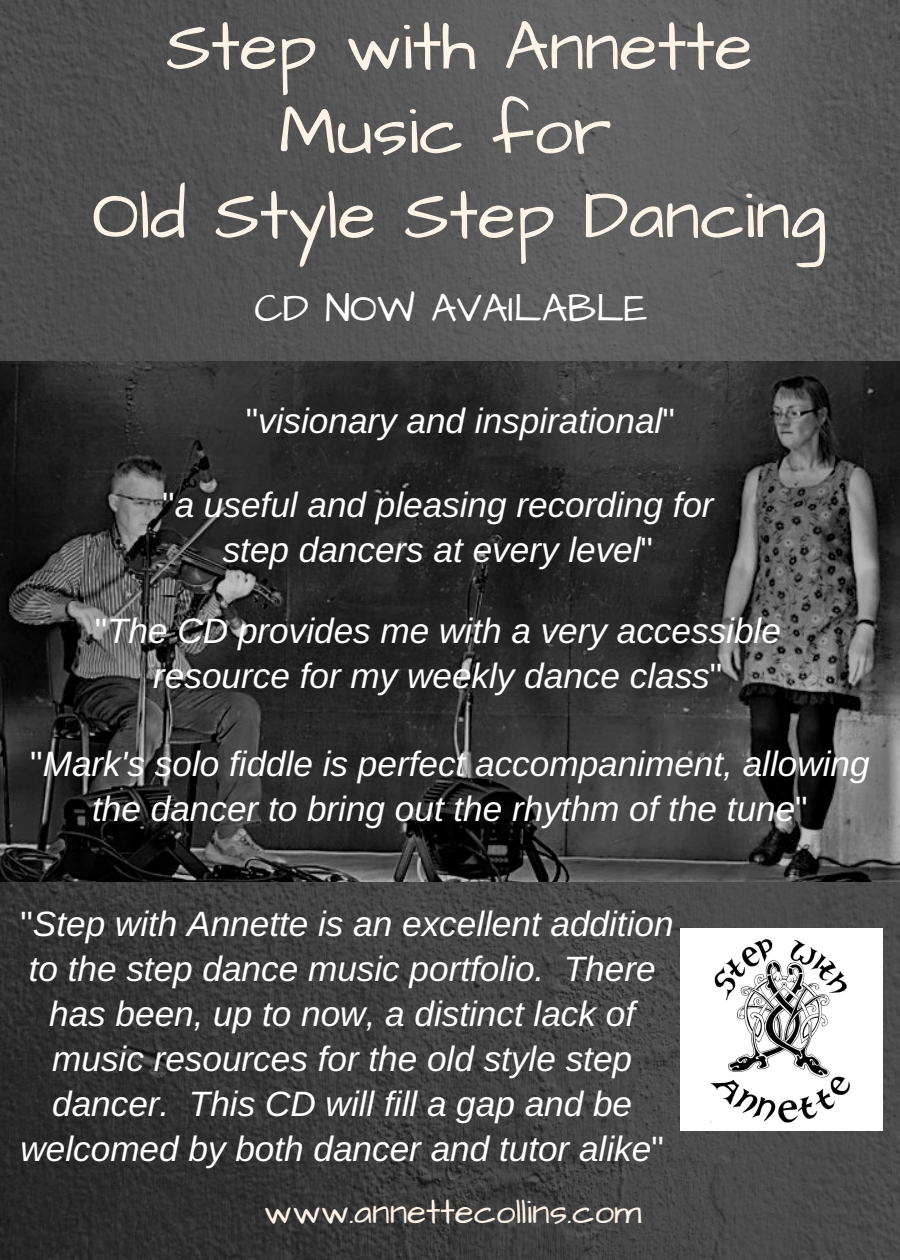
<style>
.page{position:relative;width:900px;height:1260px;background:#fff}
.page>*{position:absolute;margin:0;border:0;box-sizing:border-box;transform-origin:0 0}
.t1{font:70.5px/84.5px "Architects Daughter";color:#fff3e8;text-align:center}
.t2{font:40.25px "Architects Daughter";color:#fff}
.t3{font:italic 35.25px/45px "Arimo";color:#fff;text-align:center}
.t4{font:35.25px "Architects Daughter";color:#fff3e8}
.s1{font-style:normal}
</style>
<div class="page">
<img style="left:0;top:0;width:900px;height:1260px">
<img style="left:0;top:362px;width:900px;height:519px">
<div style="left:681px;top:928px;width:202px;height:203px;background:#fff"></div>
<img style="left:711px;top:939px;width:139px;height:184px">
<h1 class="t1" style="left:92px;top:6px;width:736px">Step with Annette<br>Music for<br>Old Style Step Dancing</h1>
<p class="t2" style="left:255px;top:281px;width:395px">CD NOW AVAILABLE</p>
<p class="t3" style="left:246px;top:398px;width:431px"><span class="s1">"</span>visionary and inspirational<span class="s1">"</span></p>
<p class="t3" style="left:162px;top:482px;width:553px"><span class="s1">"</span>a useful and pleasing recording for step dancers at every level<span class="s1">"</span></p>
<p class="t3" style="left:95px;top:608px;width:688px"><span class="s1">"</span>The CD provides me with a very accessible resource for my weekly dance class<span class="s1">"</span></p>
<p class="t3" style="left:30px;top:741px;width:841px"><span class="s1">"</span>Mark's solo fiddle is perfect accompaniment, allowing the dancer to bring out the rhythm of the tune<span class="s1">"</span></p>
<p class="t3" style="left:21px;top:901px;width:655px"><span class="s1">"</span>Step with Annette is an excellent addition to the step dance music portfolio. There has been, up to now, a distinct lack of music resources for the old style step dancer. This CD will fill a gap and be welcomed by both dancer and tutor alike<span class="s1">"</span></p>
<p class="t4" style="left:264px;top:1188px;width:379px">www.annettecollins.com</p>
</div>
